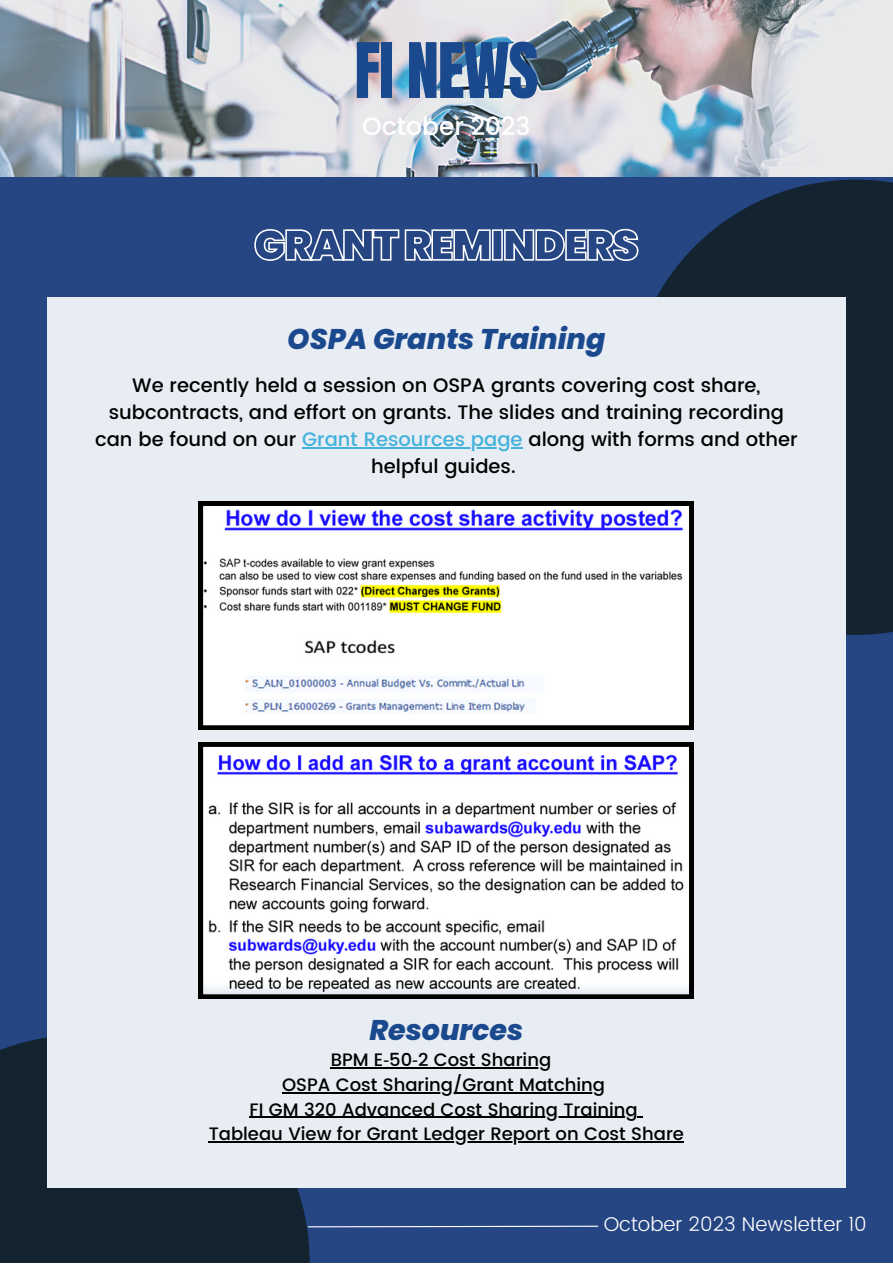
<style>
.page{position:relative;width:893px;height:1264px;background:#fff}
.page>*{position:absolute;margin:0;border:0;box-sizing:border-box;transform-origin:0 0}
.t1{font:64.95px "Anton";letter-spacing:-.02em;color:#1a498e}
.t2{font:italic 800 28.5px "Poppins";color:#1a498e}
.t3{font:500 25.05px "Poppins";color:#fff}
.t4{font:300 19.95px "Poppins";color:#fff}
.t5{font:500 19.5px/27px "Poppins";color:#000;text-align:center}
.t6{font:500 18px "Poppins";color:#000}
.s1{color:#42b2db}
.s2{font-family:"Noto Sans";font-weight:400}
</style>
<div class="page">
<div style="left:0;top:0;width:892px;height:1262px;background:#254583"></div>
<div style="left:0;top:1034px;width:309px;height:228px;background:#142330"></div>
<svg style="left:657px;top:180px;width:235px;height:455px;fill:#142330"></svg>
<svg style="left:307px;top:1225px;width:292px;height:2px"></svg>
<div style="left:47px;top:297px;width:798px;height:890px;background:#e8ecf3"></div>
<svg style="left:254px;top:228px;width:385px;height:33px"></svg>
<hr style="left:302px;top:447px;width:220px;height:1px;background:#42b2db">
<svg style="left:199px;top:501px;width:494px;height:228px;background:#dddde2"></svg>
<svg style="left:199px;top:742px;width:494px;height:256px;background:#ceced8"></svg>
<img style="left:0;top:0;width:892px;height:176px">
<hr style="left:330px;top:1067px;width:221px;height:1px;background:#000">
<hr style="left:282px;top:1091px;width:323px;height:2px;background:#000">
<hr style="left:249px;top:1116px;width:388px;height:1px;background:#000">
<hr style="left:209px;top:1141px;width:475px;height:1px;background:#000">
<p class="t1" style="left:354px;top:24px;width:185px">FI NEWS</p>
<p class="t3" style="left:362px;top:109px;width:170px">October 2023</p>
<p class="t2" style="left:287px;top:319px;width:320px">OSPA Grants Training</p>
<p class="t5" style="left:95px;top:372px;width:704px">We recently held a session on OSPA grants covering cost share, subcontracts, and effort on grants. The slides and training recording can be found on our <span class="s1">Grant Resources page</span> along with forms and other helpful guides.</p>
<p class="t2" style="left:369px;top:1010px;width:155px">Resources</p>
<p class="t6" style="left:330px;top:1049px;width:222px">BPM E<span class="s2">‐</span>50<span class="s2">‐</span>2 Cost Sharing</p>
<p class="t6" style="left:282px;top:1074px;width:324px">OSPA Cost Sharing/Grant Matching</p>
<p class="t6" style="left:249px;top:1098px;width:389px">FI GM 320 Advanced Cost Sharing Training</p>
<p class="t6" style="left:209px;top:1123px;width:477px">Tableau View for Grant Ledger Report on Cost Share</p>
<p class="t4" style="left:603px;top:1212px;width:264px">October 2023 Newsletter 10</p>
</div>
